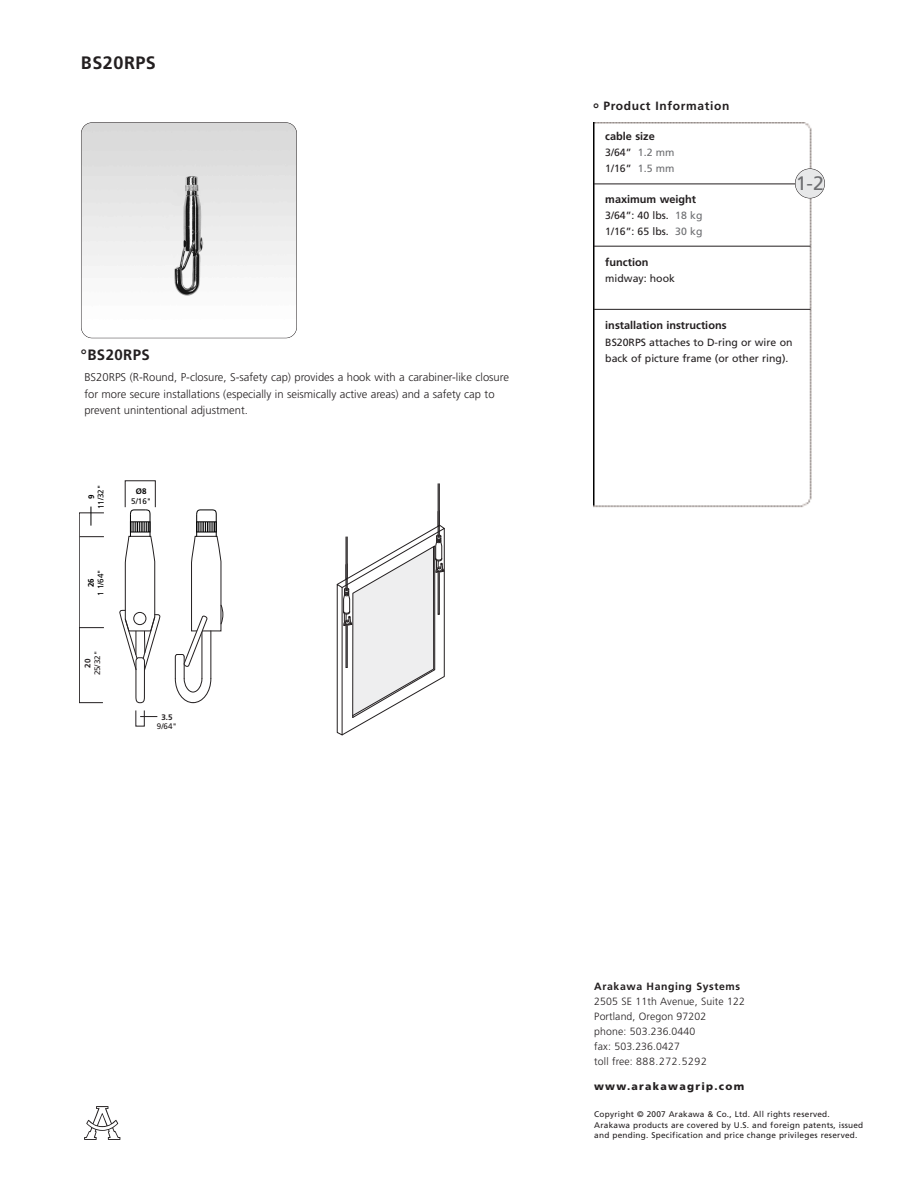
<style>
.page{position:relative;width:918px;height:1188px;background:#fff}
.page>*{position:absolute;margin:0;border:0;box-sizing:border-box;transform-origin:0 0}
.t1{font:19.5px "Frutiger";color:#6c6d70}
.t2{font:700 18px "Frutiger";letter-spacing:.03em;color:#231f20}
.t3{font:700 15px "Frutiger";letter-spacing:.03em;color:#231f20}
.t4{font:700 12px "Frutiger";letter-spacing:.055em;color:#231f20}
.t5{font:300 11.25px/16.5px "Frutiger";color:#231f20}
.t6{font:700 10.95px "Frutiger";color:#231f20}
.t7{font:10.5px/15.8px "Frutiger";color:#231f20}
.t8{font:300 10.5px/15px "Frutiger";letter-spacing:.01em;color:#231f20}
.t9{font:700 10.5px "Frutiger";letter-spacing:.055em;color:#231f20}
.t10{font:900 10.5px "Frutiger";letter-spacing:.12em;color:#231f20}
.t11{font:8.25px/10.5px "Frutiger";letter-spacing:.03em;color:#231f20}
.t12{font:8.1px "Frutiger";letter-spacing:.135em;color:#000}
.t13{font:8.1px "Frutiger";color:#231f20}
.t14{font:700 8.1px "Frutiger";color:#000}
.t15{font:700 8.1px "Frutiger";color:#231f20}
.s1{font-size:15px}
.s2{color:#6c6d70}
</style>
<div class="page">
<svg style="left:84px;top:1106px;width:36px;height:34px"></svg>
<img style="left:81px;top:123px;width:216px;height:215px;border-radius:11px">
<div style="left:81px;top:122px;width:216px;height:216px;border:1px solid #231f20;border-radius:11px"></div>
<img style="left:594px;top:122px;width:231px;height:386px">
<hr style="left:594px;top:184px;width:217px;height:1px;background:#231f20">
<hr style="left:594px;top:246px;width:217px;height:1px;background:#231f20">
<hr style="left:594px;top:309px;width:217px;height:1px;background:#231f20">
<div style="left:795px;top:169px;width:30px;height:29px;background:#e7e8e9;border-radius:50%"></div>
<div style="left:795px;top:168px;width:30px;height:30px;border:1px solid #231f20;border-radius:50%"></div>
<svg style="left:80px;top:536px;width:24px;height:1px"></svg>
<svg style="left:79px;top:627px;width:24px;height:76px"></svg>
<div style="left:136px;top:710px;width:9px;height:16px;border:1px solid #231f20"></div>
<svg style="left:140px;top:716px;width:17px;height:1px"></svg>
<svg style="left:120px;top:509px;width:41px;height:194px"></svg>
<svg style="left:175px;top:509px;width:49px;height:194px"></svg>
<svg style="left:91px;top:507px;width:1px;height:19px"></svg>
<svg style="left:337px;top:483px;width:108px;height:252px"></svg>
<h2 class="t2" style="left:81px;top:56px;width:77px">BS20RPS</h2>
<h3 class="t3" style="left:81px;top:349px;width:70px">°BS20RPS</h3>
<p class="t5" style="left:84px;top:370px;width:426px">BS20RPS (R-Round, P-closure, S-safety cap) provides a hook with a carabiner-like closure for more secure installations (especially in seismically active areas) and a safety cap to prevent unintentional adjustment.</p>
<p class="t14" style="left:88px;top:499px;width:6px;rotate:-90deg">9</p>
<p class="t12" style="left:98px;top:509px;width:26px;rotate:-90deg">11 3/ 2"</p>
<p class="t14" style="left:88px;top:587px;width:10px;rotate:-90deg">26</p>
<p class="t12" style="left:97px;top:596px;width:28px;rotate:-90deg">116/ 4"</p>
<p class="t15" style="left:84px;top:668px;width:10px;rotate:-90deg">20</p>
<p class="t13" style="left:94px;top:675px;width:26px;rotate:-90deg">25/32"</p>
<p class="t14" style="left:136px;top:488px;width:12px">Ø8</p>
<p class="t12" style="left:131px;top:498px;width:22px">5/16"</p>
<p class="t15" style="left:161px;top:713px;width:13px">3.5</p>
<p class="t13" style="left:157px;top:723px;width:22px">9/64"</p>
<p class="t4" style="left:593px;top:101px;width:138px"><span class="s1">°</span> Product Information</p>
<p class="t6" style="left:605px;top:132px;width:51px">cable size</p>
<p class="t7" style="left:605px;top:145px;width:71px">3/64” <span class="s2">1.2 mm<br></span>1/16” <span class="s2">1.5 mm</span></p>
<p class="t6" style="left:605px;top:195px;width:92px">maximum weight</p>
<p class="t7" style="left:605px;top:208px;width:99px">3/64”: 40 lbs. <span class="s2">18 kg<br></span>1/16”: 65 lbs. <span class="s2">30 kg</span></p>
<p class="t6" style="left:605px;top:258px;width:45px">function</p>
<p class="t7" style="left:605px;top:271px;width:71px">midway: hook</p>
<p class="t6" style="left:605px;top:321px;width:123px">installation instructions</p>
<p class="t7" style="left:605px;top:335px;width:189px;line-height:16.5px">BS20RPS attaches to D-ring or wire on back of picture frame (or other ring).</p>
<h1 class="t1" style="left:796px;top:175px;width:30px">1-2</h1>
<p class="t9" style="left:594px;top:982px;width:147px">Arakawa Hanging Systems</p>
<p class="t8" style="left:594px;top:994px;width:152px">2505 SE 11th Avenue, Suite 122<br>Portland, Oregon 97202<br>phone: 503.236.0440<br>fax: 503.236.0427<br>toll free: 888.272.5292</p>
<p class="t10" style="left:594px;top:1082px;width:152px">www.arakawagrip.com</p>
<p class="t11" style="left:594px;top:1110px;width:271px">Copyright © 2007 Arakawa &amp; Co., Ltd. All rights reserved.<br>Arakawa products are covered by U.S. and foreign patents, issued and pending. Specification and price change privileges reserved.</p>
</div>
